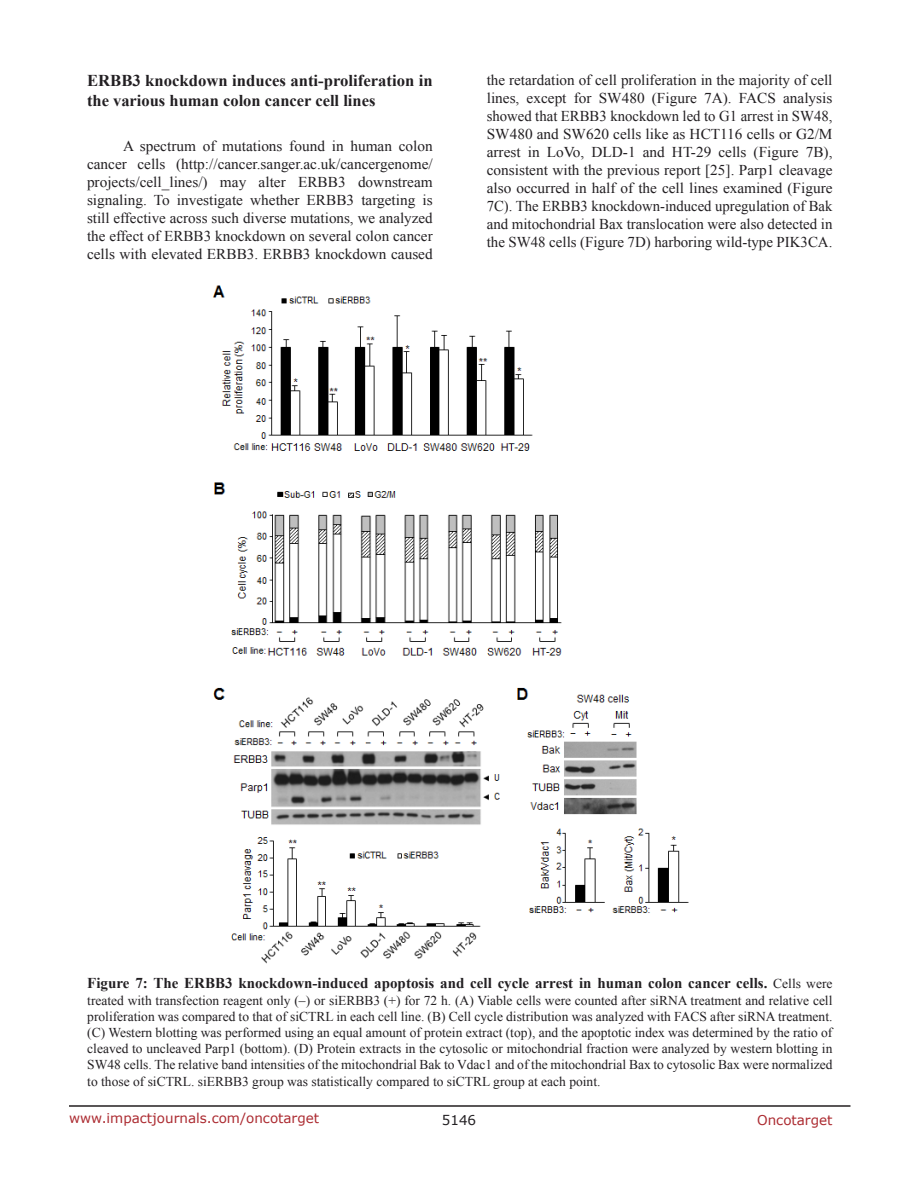
<style>
.page{position:relative;width:918px;height:1188px;background:#fff}
.page>*{position:absolute;margin:0;border:0;box-sizing:border-box;transform-origin:0 0}
.SubHeading{font:700 16.5px/19.8px "Times New Roman";color:#221f22}
.BodyText{font:15px/18px "Times New Roman";color:#221f22;text-align:justify}
.FigureText{font:700 15px "Times New Roman";color:#221f22}
.FigureText-2{font:13.5px/16.2px "Times New Roman";color:#221f22;text-align:justify}
.t1{font:13.5px "Verdana";color:#ac2b31}
.t2{font:13.5px "Verdana";color:#221f22}
.s1{font-weight:400;font-size:13.5px}
</style>
<div class="page">
<hr style="left:69px;top:1105px;width:781px;height:2px;background:#231f20">
<img style="left:212px;top:285px;width:477px;height:679px">
<p class="SubHeading" style="left:87px;top:70px;width:347px">ERBB3 knockdown induces anti-proliferation in the various human colon cancer cell lines</p>
<p class="BodyText" style="left:87px;top:136px;width:347px;text-indent:36px">A spectrum of mutations found in human colon cancer cells (http://cancer.sanger.ac.uk/cancergenome/ projects/cell_lines/) may alter ERBB3 downstream signaling. To investigate whether ERBB3 targeting is still effective across such diverse mutations, we analyzed the effect of ERBB3 knockdown on several colon cancer cells with elevated ERBB3. ERBB3 knockdown caused</p>
<p class="BodyText" style="left:487px;top:71px;width:347px">the retardation of cell proliferation in the majority of cell lines, except for SW480 (Figure 7A). FACS analysis showed that ERBB3 knockdown led to G1 arrest in SW48, SW480 and SW620 cells like as HCT116 cells or G2/M arrest in LoVo, DLD-1 and HT-29 cells (Figure 7B), consistent with the previous report [25]. Parp1 cleavage also occurred in half of the cell lines examined (Figure 7C). The ERBB3 knockdown-induced upregulation of Bak and mitochondrial Bax translocation were also detected in the SW48 cells (Figure 7D) harboring wild-type PIK3CA.</p>
<p class="FigureText" style="left:87px;top:973px;width:747px">Figure 7: The ERBB3 knockdown-induced apoptosis and cell cycle arrest in human colon cancer cells. <span class="s1">Cells were</span></p>
<p class="FigureText-2" style="left:87px;top:992px;width:747px">treated with transfection reagent only (–) or siERBB3 (+) for 72 h. (A) Viable cells were counted after siRNA treatment and relative cell proliferation was compared to that of siCTRL in each cell line. (B) Cell cycle distribution was analyzed with FACS after siRNA treatment. (C) Western blotting was performed using an equal amount of protein extract (top), and the apoptotic index was determined by the ratio of cleaved to uncleaved Parp1 (bottom). (D) Protein extracts in the cytosolic or mitochondrial fraction were analyzed by western blotting in SW48 cells. The relative band intensities of the mitochondrial Bak to Vdac1 and of the mitochondrial Bax to cytosolic Bax were normalized to those of siCTRL. siERBB3 group was statistically compared to siCTRL group at each point.</p>
<p class="t1" style="left:69px;top:1109px;width:252px">www.impactjournals.com/oncotarget</p>
<p class="t2" style="left:442px;top:1111px;width:36px">5146</p>
<p class="t1" style="left:757px;top:1111px;width:77px">Oncotarget</p>
</div>
